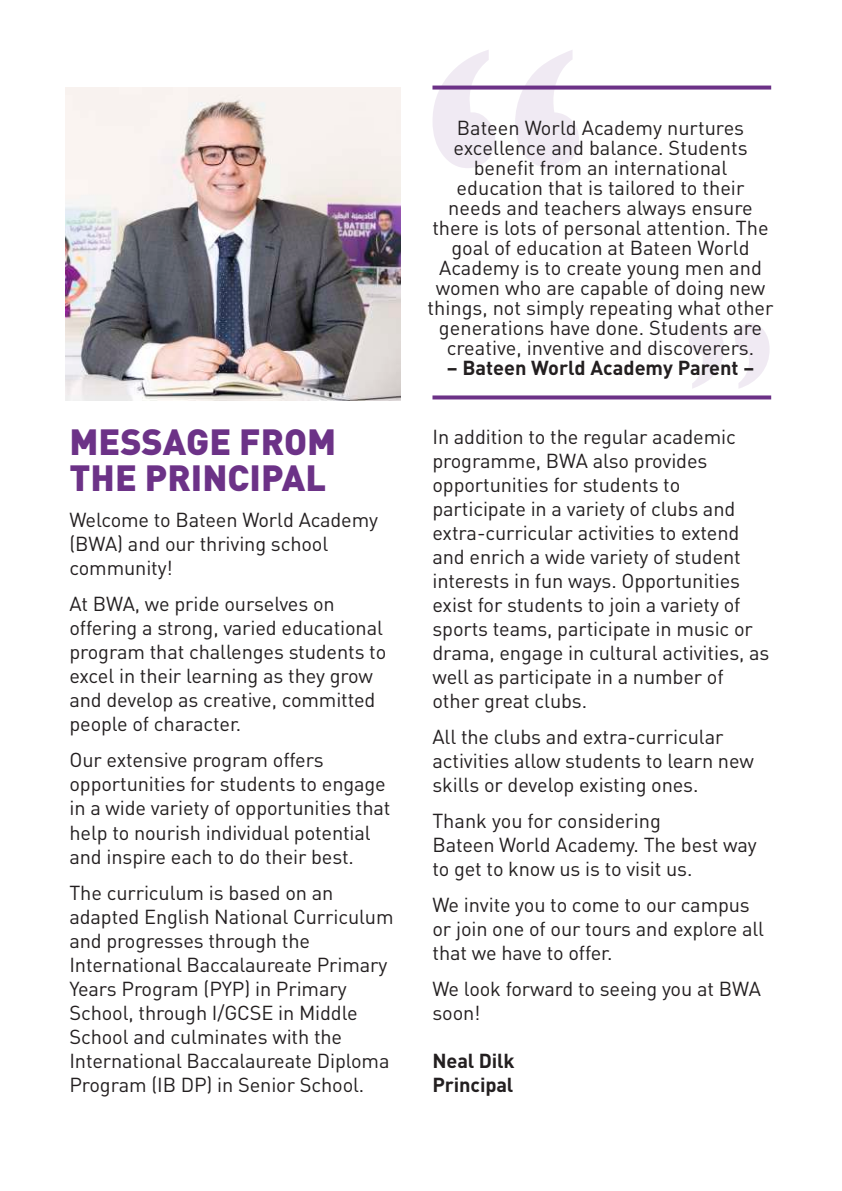
<style>
.page{position:relative;width:842px;height:1191px;background:#fff}
.page>*{position:absolute;margin:0;border:0;box-sizing:border-box;transform-origin:0 0}
.t1{font:900 36px/36px "DIN Pro";color:#6c3287}
.t2{font:20px/24px "DIN Pro";letter-spacing:-.005em;color:#231f20}
.t3{font:700 20px/24px "DIN Pro";letter-spacing:-.005em;color:#231f20}
</style>
<div class="page">
<svg style="left:735px;top:323px;width:35px;height:65px"></svg>
<svg style="left:689px;top:323px;width:35px;height:66px"></svg>
<svg style="left:432px;top:50px;width:63px;height:118px"></svg>
<svg style="left:515px;top:50px;width:64px;height:118px"></svg>
<svg style="left:432px;top:86px;width:339px;height:4px"></svg>
<svg style="left:432px;top:395px;width:339px;height:4px"></svg>
<img style="left:66px;top:88px;width:334px;height:312px">
<h1 class="t1" style="left:69px;top:423px;width:268px">MESSAGE FROM<br>THE PRINCIPAL</h1>
<p class="t2" style="left:69px;top:507px;width:310px">Welcome to Bateen World Academy (BWA) and our thriving school community!</p>
<p class="t2" style="left:69px;top:591px;width:318px">At BWA, we pride ourselves on offering a strong, varied educational program that challenges students to excel in their learning as they grow and develop as creative, committed people of character.</p>
<p class="t2" style="left:69px;top:747px;width:323px">Our extensive program offers opportunities for students to engage in a wide variety of opportunities that help to nourish individual potential and inspire each to do their best.</p>
<p class="t2" style="left:69px;top:879px;width:326px">The curriculum is based on an adapted English National Curriculum and progresses through the International Baccalaureate Primary Years Program (PYP) in Primary School, through I/GCSE in Middle School and culminates with the International Baccalaureate Diploma Program (IB DP) in Senior School.</p>
<p class="t2" style="left:427px;top:117px;width:348px;line-height:20px;text-align:center">Bateen World Academy nurtures excellence and balance. Students benefit from an international<br>education that is tailored to their<br>needs and teachers always ensure there is lots of personal attention. The goal of education at Bateen World Academy is to create young men and women who are capable of doing new things, not simply repeating what other generations have done. Students are creative, inventive and discoverers.</p>
<p class="t3" style="left:447px;top:355px;width:309px">– Bateen World Academy Parent –</p>
<p class="t2" style="left:432px;top:424px;width:338px">In addition to the regular academic programme, BWA also provides opportunities for students to participate in a variety of clubs and extra-curricular activities to extend and enrich a wide variety of student interests in fun ways. Opportunities exist for students to join a variety of sports teams, participate in music or drama, engage in cultural activities, as well as participate in a number of other great clubs.</p>
<p class="t2" style="left:432px;top:724px;width:323px">All the clubs and extra-curricular activities allow students to learn new skills or develop existing ones.</p>
<p class="t2" style="left:432px;top:808px;width:326px">Thank you for considering<br>Bateen World Academy. The best way to get to know us is to visit us.</p>
<p class="t2" style="left:432px;top:892px;width:333px">We invite you to come to our campus or join one of our tours and explore all that we have to offer.</p>
<p class="t2" style="left:432px;top:976px;width:330px">We look forward to seeing you at BWA soon!</p>
<p class="t3" style="left:432px;top:1048px;width:84px">Neal Dilk<br>Principal</p>
</div>
